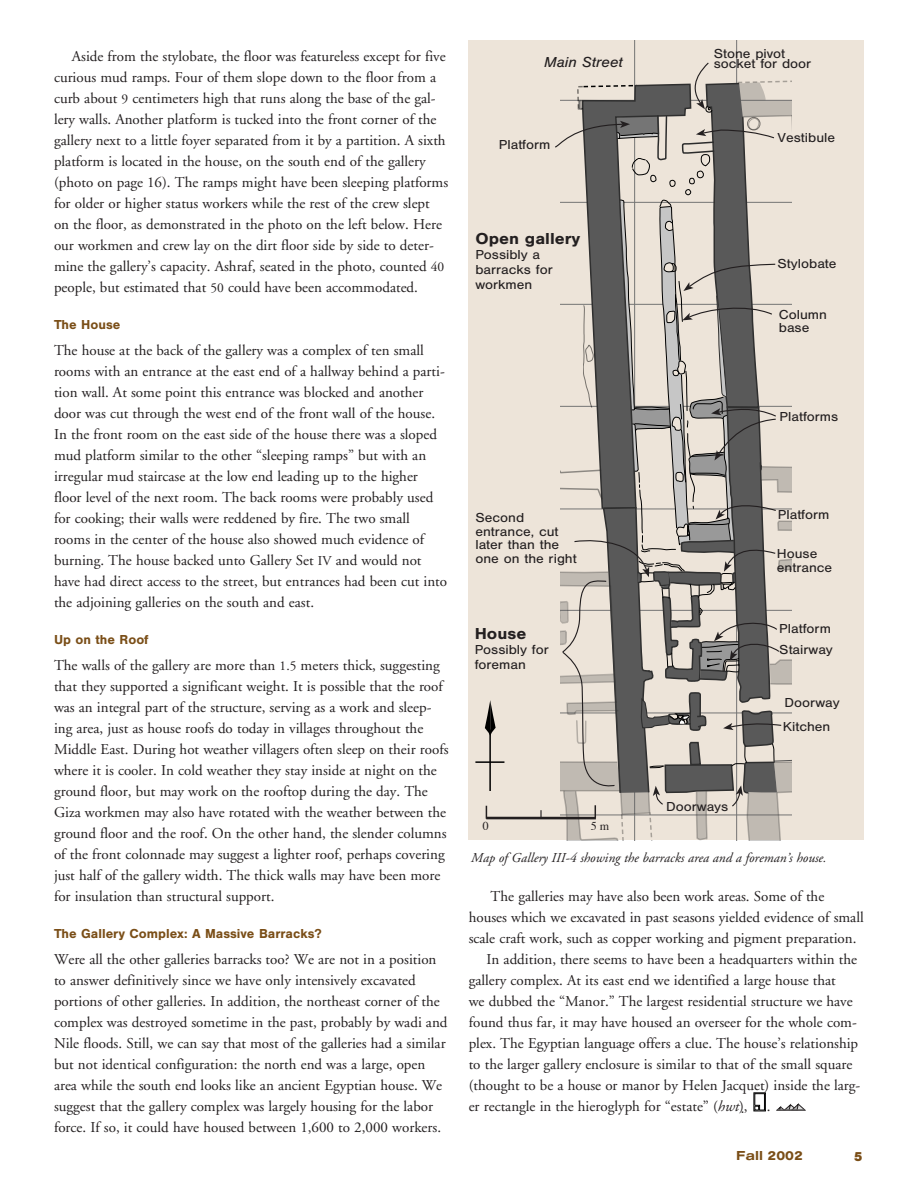
<style>
.page{position:relative;width:918px;height:1188px;background:#fff}
.page>*{position:absolute;margin:0;border:0;box-sizing:border-box;transform-origin:0 0}
.t1{font:700 16.5px "Nimbus San T";color:#231f20;scale:1.08 1}
.t2{font:15px/21px "Adobe Garamond";color:#231f20}
.t3{font:italic 15px "Nimbus San T";color:#231f20;scale:1.08 1}
.t4{font:italic 15px "Times";color:#231f20}
.t5{font:13.5px/13.5px "Nimbus San T";color:#231f20;scale:1.08 1}
.t6{font:italic 13.5px "Adobe Garamond";color:#231f20}
.t7{font:700 13.5px "Nimbus San T";color:#7a4e17}
.t8{font:13.5px "Nimbus San T Bold Exte";color:#7a4e17}
.t9{font:13.5px "Nimbus San T Blac";color:#7a4e17}
.t10{font:12px "Times";color:#231f20}
.s1{font-size:13.5px}
.s2{font-style:italic}
</style>
<div class="page">
<div style="left:754px;top:1093px;width:12px;height:18px;border:1px solid #000"></div>
<svg style="left:755px;top:1093px;width:10px;height:17px"></svg>
<svg style="left:777px;top:1104px;width:29px;height:7px"></svg>
<div style="left:469px;top:40px;width:395px;height:800px;background:#ede4d9"></div>
<hr style="left:489px;top:730px;width:2px;height:61px;background:#000">
<hr style="left:475px;top:761px;width:29px;height:2px;background:#000">
<svg style="left:485px;top:700px;width:11px;height:37px"></svg>
<hr style="left:486px;top:817px;width:110px;height:2px;background:#231f20">
<svg style="left:485px;top:806px;width:2px;height:13px"></svg>
<svg style="left:554px;top:61px;width:238px;height:779px"></svg>
<svg style="left:540px;top:810px;width:2px;height:7px"></svg>
<p class="t2" style="left:54px;top:46px;width:396px;text-indent:18px">Aside from the stylobate, the floor was featureless except for five curious mud ramps. Four of them slope down to the floor from a curb about <span class="s1">9</span> centimeters high that runs along the base of the gal&shy;lery walls. Another platform is tucked into the front corner of the gallery next to a little foyer separated from it by a partition. A sixth platform is located in the house, on the south end of the gallery (photo on page 16). The ramps might have been sleeping platforms for older or higher status workers while the rest of the crew slept on the floor, as demonstrated in the photo on the left below. Here our workmen and crew lay on the dirt floor side by side to deter&shy;mine the gallery’s capacity. Ashraf, seated in the photo, counted <span class="s1">40 </span>people, but estimated that <span class="s1">50</span> could have been accommodated.</p>
<p class="t7" style="left:54px;top:317px;width:68px">The House</p>
<p class="t2" style="left:54px;top:340px;width:395px">The house at the back of the gallery was a complex of ten small rooms with an entrance at the east end of a hallway behind a parti&shy;tion wall. At some point this entrance was blocked and another door was cut through the west end of the front wall of the house.<br>In the front room on the east side of the house there was a sloped mud platform similar to the other “sleeping ramps” but with an irregular mud staircase at the low end leading up to the higher floor level of the next room. The back rooms were probably used for cooking; their walls were reddened by fire. The two small rooms in the center of the house also showed much evidence of burning. The house backed unto Gallery Set <span class="s1">IV</span> and would not have had direct access to the street, but entrances had been cut into the adjoining galleries on the south and east.</p>
<p class="t7" style="left:54px;top:632px;width:96px">Up on the Roof</p>
<p class="t2" style="left:54px;top:655px;width:396px">The walls of the gallery are more than <span class="s1">1.5</span> meters thick, suggesting that they supported a significant weight. It is possible that the roof was an integral part of the structure, serving as a work and sleep&shy;ing area, just as house roofs do today in villages throughout the Middle East. During hot weather villagers often sleep on their roofs where it is cooler. In cold weather they stay inside at night on the ground floor, but may work on the rooftop during the day. The Giza workmen may also have rotated with the weather between the ground floor and the roof. On the other hand, the slender columns of the front colonnade may suggest a lighter roof, perhaps covering just half of the gallery width. The thick walls may have been more for insulation than structural support.</p>
<p class="t7" style="left:54px;top:926px;width:269px">The Gallery Complex: A Massive Barracks?</p>
<p class="t2" style="left:54px;top:949px;width:395px">Were all the other galleries barracks too? We are not in a position to answer definitively since we have only intensively excavated portions of other galleries. In addition, the northeast corner of the complex was destroyed sometime in the past, probably by wadi and Nile floods. Still, we can say that most of the galleries had a similar but not identical configuration: the north end was a large, open area while the south end looks like an ancient Egyptian house. We suggest that the gallery complex was largely housing for the labor force. If so, it could have housed between 1,600 to 2,000 workers.</p>
<p class="t3" style="left:544px;top:54px;width:74px">Main Street</p>
<p class="t5" style="left:499px;top:138px;width:49px">Platform</p>
<p class="t1" style="left:475px;top:229px;width:99px">Open gallery</p>
<p class="t5" style="left:475px;top:247px;width:73px;line-height:15px">Possibly a barracks for workmen</p>
<p class="t5" style="left:475px;top:511px;width:95px">Second entrance, cut later than the one on the right</p>
<p class="t5" style="left:714px;top:48px;width:92px;line-height:10.5px">Stone pivot socket for door</p>
<p class="t5" style="left:778px;top:131px;width:55px">Vestibule</p>
<p class="t5" style="left:778px;top:257px;width:56px">Stylobate</p>
<p class="t5" style="left:779px;top:307px;width:46px">Column base</p>
<p class="t5" style="left:780px;top:410px;width:56px">Platforms</p>
<p class="t5" style="left:778px;top:508px;width:49px">Platform</p>
<p class="t5" style="left:777px;top:547px;width:53px">House entrance</p>
<p class="t5" style="left:779px;top:622px;width:49px">Platform</p>
<p class="t1" style="left:475px;top:625px;width:49px">House</p>
<p class="t5" style="left:475px;top:642px;width:70px;line-height:15px">Possibly for foreman</p>
<p class="t5" style="left:779px;top:643px;width:51px">Stairway</p>
<p class="t5" style="left:785px;top:696px;width:52px">Doorway</p>
<p class="t10" style="left:483px;top:819px;width:8px">0</p>
<p class="t10" style="left:591px;top:819px;width:20px">5 m</p>
<p class="t5" style="left:666px;top:800px;width:59px">Doorways</p>
<p class="t5" style="left:783px;top:720px;width:46px">Kitchen</p>
<p class="t6" style="left:471px;top:851px;width:357px">Map of Gallery III-4 showing the barracks area and a foreman’s house.</p>
<p class="t2" style="left:491px;top:886px;width:335px">The galleries may have also been work areas. Some of the</p>
<p class="t2" style="left:469px;top:907px;width:397px">houses which we excavated in past seasons yielded evidence of small</p>
<p class="t2" style="left:469px;top:928px;width:389px">scale craft work, such as copper working and pigment preparation.</p>
<p class="t2" style="left:487px;top:949px;width:372px">In addition, there seems to have been a headquarters within the</p>
<p class="t2" style="left:469px;top:970px;width:369px">gallery complex. At its east end we identified a large house that</p>
<p class="t2" style="left:469px;top:991px;width:385px">we dubbed the “Manor.” The largest residential structure we have</p>
<p class="t2" style="left:469px;top:1012px;width:390px">found thus far, it may have housed an overseer for the whole com-</p>
<p class="t2" style="left:469px;top:1033px;width:391px">plex. The Egyptian language offers a clue. The house’s relationship</p>
<p class="t2" style="left:469px;top:1054px;width:385px">to the larger gallery enclosure is similar to that of the small square</p>
<p class="t2" style="left:469px;top:1075px;width:393px">(thought to be a house or manor by Helen Jacquet) inside the larg-</p>
<p class="t2" style="left:469px;top:1096px;width:280px">er rectangle in the hieroglyph for “estate” (<span class="s2">hwt</span>),</p>
<p class="t2" style="left:767px;top:1096px;width:5px">.</p>
<p class="t4" style="left:741px;top:1099px;width:5px">.</p>
<p class="t8" style="left:736px;top:1148px;width:68px">Fall 2002</p>
<p class="t9" style="left:854px;top:1149px;width:10px">5</p>
</div>
